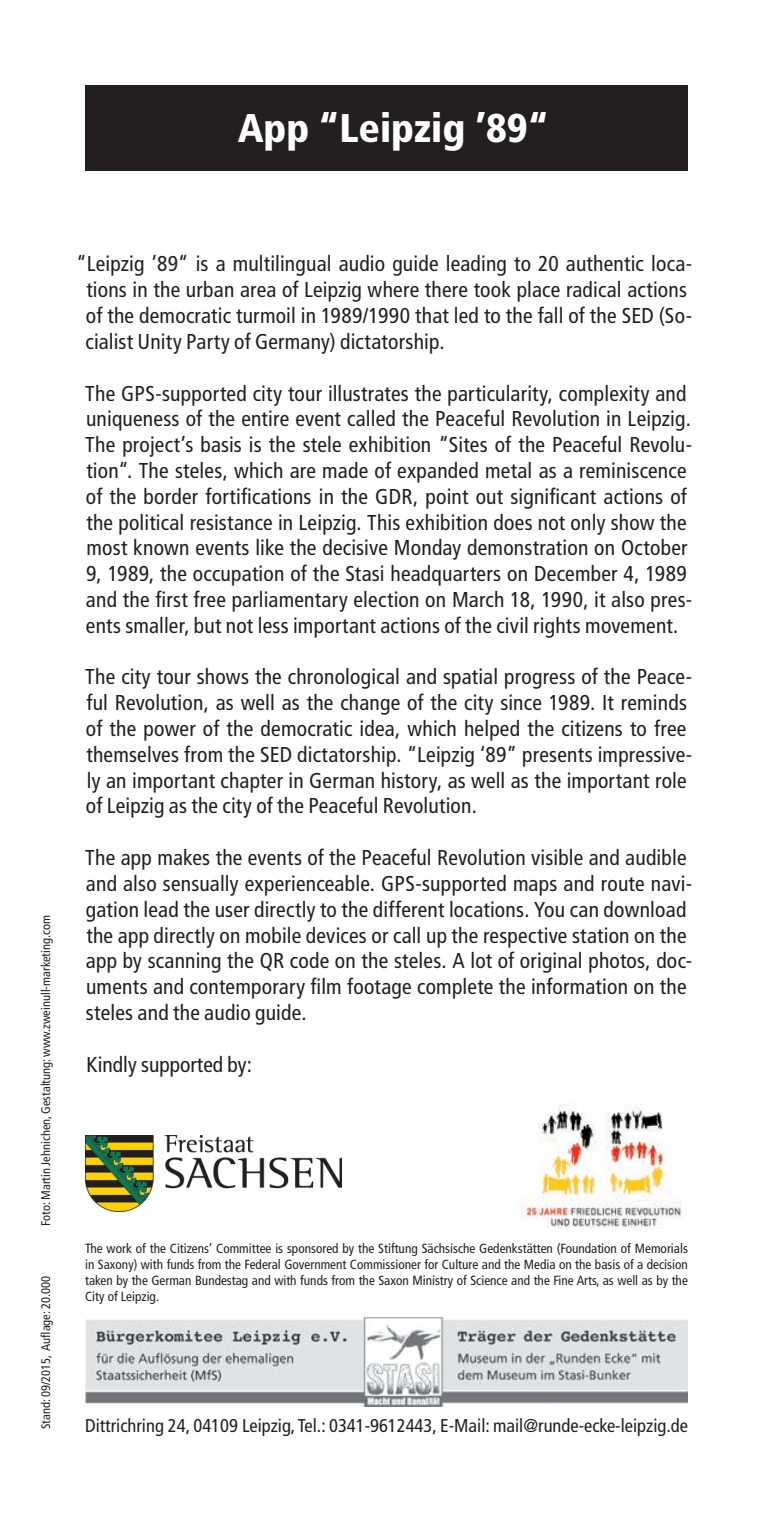
<style>
.page{position:relative;width:773px;height:1517px;background:#fff}
.page>*{position:absolute;margin:0;border:0;box-sizing:border-box;transform-origin:0 0}
.t1{font:900 condensed 40px "Frutiger";color:#fff}
.t2{font:condensed 21.5px/25.8px "Frutiger";letter-spacing:.01em;color:#231f20}
.t3{font:condensed 18.5px "Frutiger";color:#231f20}
.t4{font:condensed 13.25px/16px "Frutiger";color:#231f20;text-align:justify}
.t5{font:condensed 12.5px "Frutiger";color:#231f20}
</style>
<div class="page">
<div style="left:85px;top:85px;width:602px;height:85px;background:#231f20"></div>
<img style="left:85px;top:1317px;width:602px;height:89px">
<img style="left:85px;top:1135px;width:256px;height:76px">
<img style="left:519px;top:1103px;width:163px;height:126px">
<h1 class="t1" style="left:238px;top:104px;width:312px">App “Leipzig ’89“</h1>
<p class="t5" style="left:39px;top:1225px;width:312px;rotate:-90deg">Foto: Martin Jehnichen, Gestaltung: www.zweinull-marketing.com</p>
<p class="t5" style="left:39px;top:1429px;width:155px;rotate:-90deg">Stand: 09/2015, Auflage: 20.000</p>
<p class="t2" style="left:86px;top:251px;width:608px;text-indent:-9px">“Leipzig ’89“ is a multilingual audio guide leading to 20 authentic loca&shy;tions in the urban area of Leipzig where there took place radical actions of the democratic turmoil in 1989/1990 that led to the fall of the SED (So&shy;cialist Unity Party of Germany) dictatorship.</p>
<p class="t2" style="left:85px;top:380px;width:608px">The GPS-supported city tour illustrates the particularity, complexity and uniqueness of the entire event called the Peaceful Revolution in Leipzig.<br>The project’s basis is the stele exhibition “Sites of the Peaceful Revolu&shy;tion“. The steles, which are made of expanded metal as a reminiscence of the border fortifications in the GDR, point out significant actions of the political resistance in Leipzig. This exhibition does not only show the most known events like the decisive Monday demonstration on October 9, 1989, the occupation of the Stasi headquarters on December 4, 1989 and the first free parliamentary election on March 18, 1990, it also pres&shy;ents smaller, but not less important actions of the civil rights movement.</p>
<p class="t2" style="left:85px;top:664px;width:608px">The city tour shows the chronological and spatial progress of the Peace&shy;ful Revolution, as well as the change of the city since 1989. It reminds of the power of the democratic idea, which helped the citizens to free themselves from the SED dictatorship. “Leipzig ‘89” presents impressive&shy;ly an important chapter in German history, as well as the important role of Leipzig as the city of the Peaceful Revolution.</p>
<p class="t2" style="left:85px;top:845px;width:608px">The app makes the events of the Peaceful Revolution visible and audible and also sensually experienceable. GPS-supported maps and route navi&shy;gation lead the user directly to the different locations. You can download the app directly on mobile devices or call up the respective station on the app by scanning the QR code on the steles. A lot of original photos, doc&shy;uments and contemporary film footage complete the information on the steles and the audio guide.</p>
<p class="t2" style="left:87px;top:1051px;width:167px">Kindly supported by:</p>
<p class="t4" style="left:85px;top:1240px;width:604px">The work of the Citizens’ Committee is sponsored by the Stiftung Sächsische Gedenkstätten (Foundation of Memorials in Saxony) with funds from the Federal Government Commissioner for Culture and the Media on the basis of a decision taken by the German Bundestag and with funds from the Saxon Ministry of Science and the Fine Arts, as well as by the City of Leipzig.</p>
<p class="t3" style="left:85px;top:1415px;width:604px">Dittrichring 24, 04109 Leipzig, Tel.: 0341-9612443, E-Mail: mail@runde-ecke-leipzig.de</p>
</div>
